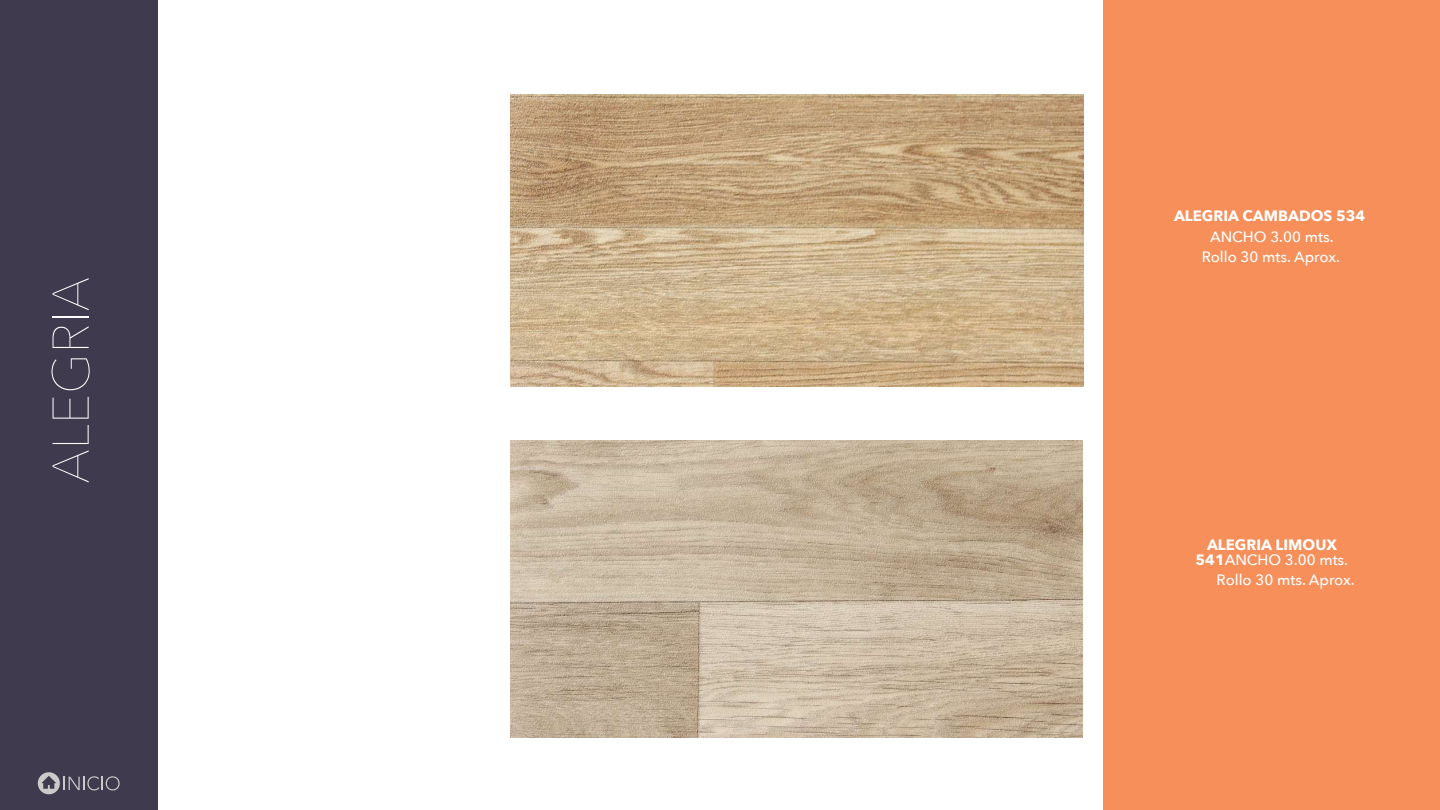
<style>
.page{position:relative;width:1440px;height:810px;background:#fff}
.page>*{position:absolute;margin:0;border:0;box-sizing:border-box;transform-origin:0 0}
.t1{font:200 51px "Avenir Next";color:#fff}
.t2{font:700 15px/15px "Avenir Next";color:#fff;text-align:center}
.t3{font:500 15px/20.2px "Avenir Next";color:#fff;text-align:center}
.s1{font-weight:500}
</style>
<div class="page">
<img style="left:511px;top:95px;width:573px;height:292px">
<img style="left:511px;top:440px;width:571px;height:297px">
<div style="left:1104px;top:0;width:336px;height:810px;background:#f68f5a"></div>
<div style="left:0;top:0;width:157px;height:810px;background:#3f3a4d"></div>
<svg style="left:38px;top:772px;width:82px;height:22px"></svg>
<h1 class="t1" style="left:38px;top:483px;width:208px;rotate:-90deg">ALEGRIA</h1>
<p class="t2" style="left:1174px;top:209px;width:193px">ALEGRIA CAMBADOS 534</p>
<p class="t3" style="left:1202px;top:227px;width:140px">ANCHO 3.00 mts.<br>Rollo 30 mts. Aprox.</p>
<p class="t2" style="left:1196px;top:538px;width:154px">ALEGRIA LIMOUX<br>541<span class="s1">ANCHO 3.00 mts.</span></p>
<p class="t3" style="left:1217px;top:570px;width:140px">Rollo 30 mts. Aprox.</p>
</div>
